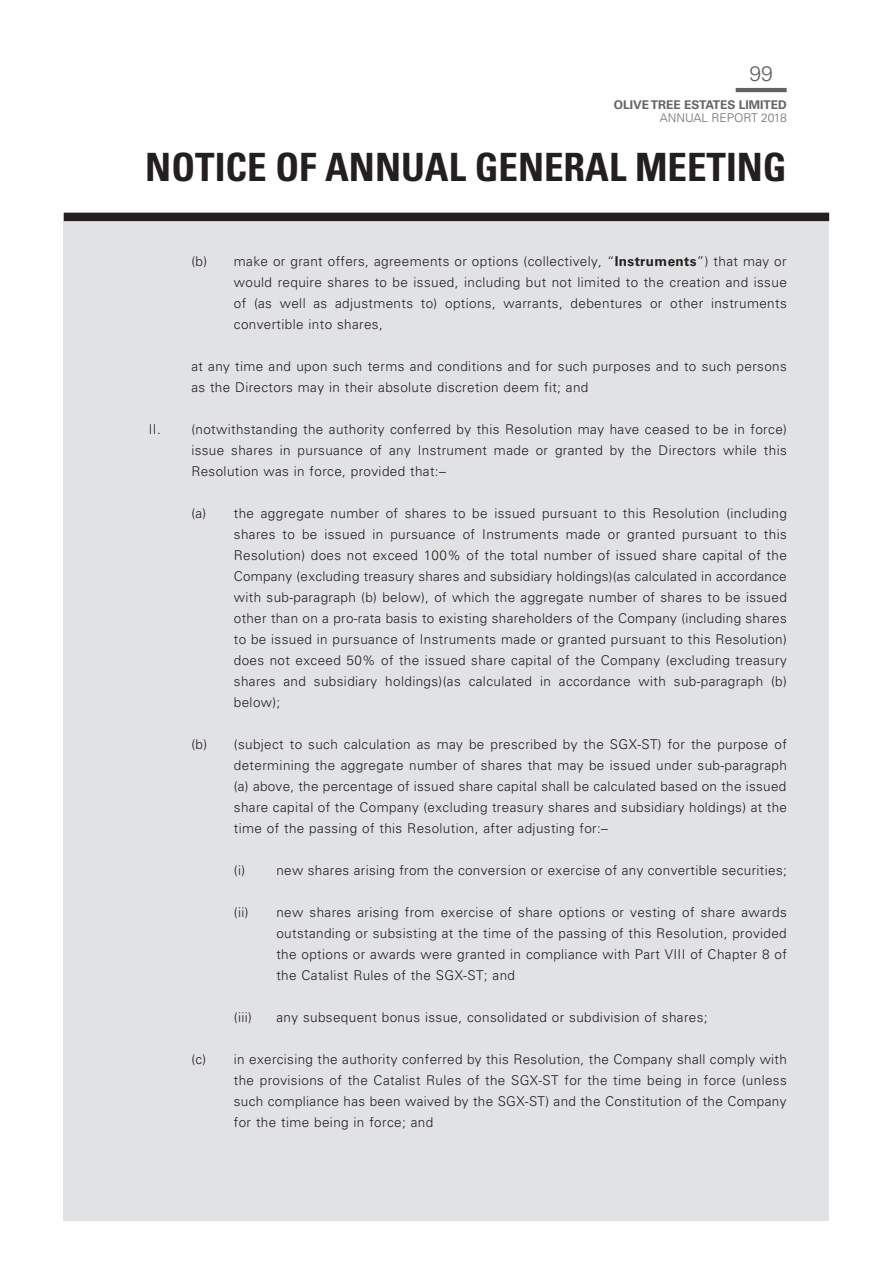
<style>
.page{position:relative;width:893px;height:1263px;background:#fff}
.page>*{position:absolute;margin:0;border:0;box-sizing:border-box;transform-origin:0 0}
.t1{font:700 condensed 39px "Univers LT Std";color:#231f20}
.t2{font:300 21px "Univers LT Std";color:#636366}
._00_E_Body_Text{font:300 13.5px/21px "Univers LT Std";letter-spacing:.03em;color:#231f20;text-align:justify}
.t3{font:700 12px "Univers LT Std";color:#636366}
.t4{font:300 12px "Univers LT Std";color:#6c6d70}
.s1{font-weight:700}
</style>
<div class="page">
<hr style="left:736px;top:88px;width:51px;height:4px;background:#636366">
<div style="left:64px;top:213px;width:765px;height:1007px;background:#e1e2e4"></div>
<div style="left:64px;top:213px;width:765px;height:8px;background:#231f20"></div>
<p class="t2" style="left:749px;top:61px;width:25px">99</p>
<p class="t3" style="left:614px;top:97px;width:174px">OLIVE TREE ESTATES LIMITED</p>
<p class="t4" style="left:660px;top:111px;width:128px">ANNUAL REPORT 2018</p>
<h1 class="t1" style="left:145px;top:143px;width:643px">NOTICE OF ANNUAL GENERAL MEETING</h1>
<p class="_00_E_Body_Text" style="left:234px;top:251px;width:554px;text-indent:-43px">(b) make or grant offers, agreements or options (collectively, “<span class="s1">Instruments</span>”) that may or would require shares to be issued, including but not limited to the creation and issue of (as well as adjustments to) options, warrants, debentures or other instruments convertible into shares,</p>
<p class="_00_E_Body_Text" style="left:191px;top:356px;width:597px">at any time and upon such terms and conditions and for such purposes and to such persons as the Directors may in their absolute discretion deem fit; and</p>
<p class="_00_E_Body_Text" style="left:191px;top:419px;width:597px;text-indent:-43px">II. (notwithstanding the authority conferred by this Resolution may have ceased to be in force) issue shares in pursuance of any Instrument made or granted by the Directors while this Resolution was in force, provided that:–</p>
<p class="_00_E_Body_Text" style="left:234px;top:503px;width:555px;text-indent:-43px">(a) the aggregate number of shares to be issued pursuant to this Resolution (including shares to be issued in pursuance of Instruments made or granted pursuant to this Resolution) does not exceed 100% of the total number of issued share capital of the Company (excluding treasury shares and subsidiary holdings)(as calculated in accordance with sub-paragraph (b) below), of which the aggregate number of shares to be issued other than on a pro-rata basis to existing shareholders of the Company (including shares to be issued in pursuance of Instruments made or granted pursuant to this Resolution) does not exceed 50% of the issued share capital of the Company (excluding treasury shares and subsidiary holdings)(as calculated in accordance with sub-paragraph (b) below);</p>
<p class="_00_E_Body_Text" style="left:234px;top:734px;width:555px;text-indent:-43px">(b) (subject to such calculation as may be prescribed by the SGX-ST) for the purpose of determining the aggregate number of shares that may be issued under sub-paragraph (a) above, the percentage of issued share capital shall be calculated based on the issued share capital of the Company (excluding treasury shares and subsidiary holdings) at the time of the passing of this Resolution, after adjusting for:–</p>
<p class="_00_E_Body_Text" style="left:234px;top:860px;width:554px">(i) new shares arising from the conversion or exercise of any convertible securities;</p>
<p class="_00_E_Body_Text" style="left:276px;top:902px;width:512px;text-indent:-43px">(ii) new shares arising from exercise of share options or vesting of share awards outstanding or subsisting at the time of the passing of this Resolution, provided the options or awards were granted in compliance with Part VIII of Chapter 8 of the Catalist Rules of the SGX-ST; and</p>
<p class="_00_E_Body_Text" style="left:234px;top:1007px;width:20px">(iii)</p>
<p class="_00_E_Body_Text" style="left:276px;top:1007px;width:433px">any subsequent bonus issue, consolidated or subdivision of shares;</p>
<p class="_00_E_Body_Text" style="left:234px;top:1049px;width:555px;text-indent:-43px">(c) in exercising the authority conferred by this Resolution, the Company shall comply with the provisions of the Catalist Rules of the SGX-ST for the time being in force (unless such compliance has been waived by the SGX-ST) and the Constitution of the Company for the time being in force; and</p>
</div>
